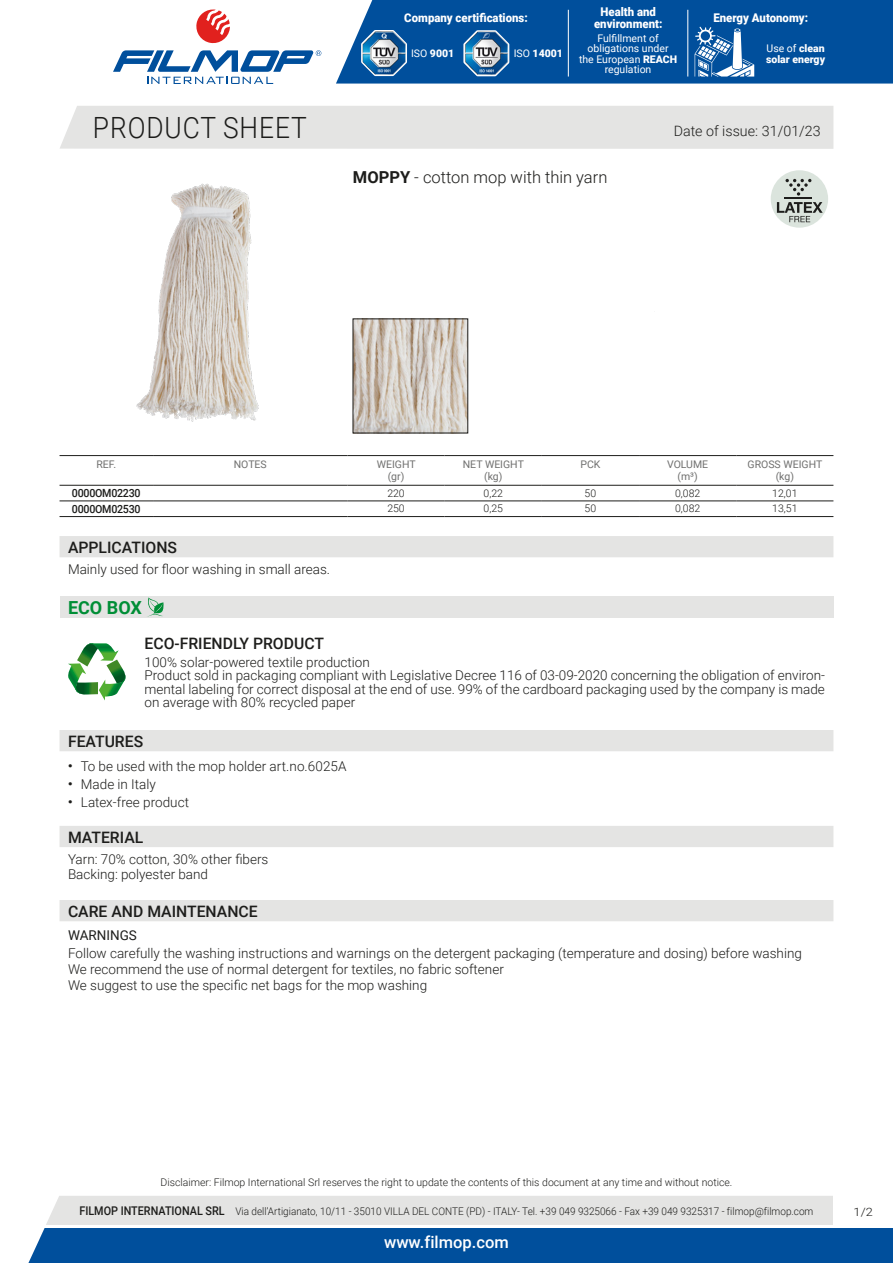
<style>
.page{position:relative;width:893px;height:1263px;background:#fff}
.page>*{position:absolute;margin:0;border:0;box-sizing:border-box;transform-origin:0 0}
.t1{font:300 29.25px "Roboto";letter-spacing:.035em;color:#1d1d1b;scale:.9 1}
.t2{font:700 18px "Roboto";color:#008e36}
.t3{font:300 16.5px "Roboto";color:#1d1d1b}
.t4{font:500 16.5px "Roboto";color:#fff}
.t5{font:500 15.75px "Roboto";color:#1d1d1b}
.t6{font:300 14.25px "Roboto";color:#1d1d1b}
.t7{font:300 13.5px/13.5px "Roboto";color:#1d1d1b}
.t8{font:13.5px "Roboto";color:#1d1d1b}
.t9{font:900 12px/12px "Roboto";color:#fff;text-align:center;scale:.95 1}
.t10{font:300 11.55px "Roboto";color:#1d1d1b;scale:1.11 1}
.t11{font:500 11.25px "Roboto";letter-spacing:-.025em;color:#1d1d1b;scale:.95 1}
.t12{font:300 10.5px "Roboto";color:#1d1d1b}
.t13{font:300 10.5px "Roboto";color:#1d1d1b;scale:.95 1}
.t14{font:10.5px/12px "Roboto";color:#70706f;text-align:center}
.t15{font:10.5px/10.5px "Roboto";color:#fff;text-align:center}
.t16{font:900 10.5px/10.5px "Roboto";color:#fff}
.s1{font-weight:400}
.s2{font-weight:900}
.s3{font-weight:700}
.s4{font-weight:500;font-size:12px}
</style>
<div class="page">
<svg style="left:28px;top:1196px;width:865px;height:67px;background:#6793bc"></svg>
<div style="left:60px;top:106px;width:773px;height:43px;background:#e4e4e3"></div>
<svg style="left:196px;top:10px;width:34px;height:34px"></svg>
<svg style="left:113px;top:50px;width:208px;height:34px"></svg>
<div style="left:336px;top:0;width:557px;height:84px;background:#004f9c"></div>
<svg style="left:462px;top:28px;width:49px;height:50px"></svg>
<img style="left:465px;top:32px;width:43px;height:43px">
<svg style="left:360px;top:28px;width:48px;height:49px"></svg>
<img style="left:362px;top:31px;width:44px;height:44px">
<hr style="left:568px;top:10px;width:1px;height:67px;background:#fff">
<hr style="left:688px;top:10px;width:1px;height:67px;background:#fff">
<svg style="left:695px;top:27px;width:59px;height:50px"></svg>
<img style="left:136px;top:183px;width:123px;height:239px">
<div style="left:771px;top:170px;width:57px;height:58px;background:#dbe4dd;border-radius:50%"></div>
<svg style="left:777px;top:202px;width:46px;height:20px"></svg>
<hr style="left:785px;top:197px;width:27px;height:2px;background:#1d1d1b">
<svg style="left:785px;top:179px;width:26px;height:17px"></svg>
<img style="left:355px;top:321px;width:111px;height:110px">
<hr style="left:60px;top:455px;width:93px;height:1px;background:#1d1d1b">
<hr style="left:60px;top:485px;width:93px;height:1px;background:#1d1d1b">
<hr style="left:153px;top:455px;width:194px;height:1px;background:#1d1d1b">
<hr style="left:153px;top:485px;width:194px;height:1px;background:#1d1d1b">
<hr style="left:347px;top:455px;width:98px;height:1px;background:#1d1d1b">
<hr style="left:347px;top:485px;width:98px;height:1px;background:#1d1d1b">
<hr style="left:445px;top:455px;width:97px;height:1px;background:#1d1d1b">
<hr style="left:445px;top:485px;width:97px;height:1px;background:#1d1d1b">
<hr style="left:542px;top:455px;width:97px;height:1px;background:#1d1d1b">
<hr style="left:542px;top:485px;width:97px;height:1px;background:#1d1d1b">
<hr style="left:639px;top:455px;width:97px;height:1px;background:#1d1d1b">
<hr style="left:639px;top:485px;width:97px;height:1px;background:#1d1d1b">
<hr style="left:736px;top:455px;width:97px;height:1px;background:#1d1d1b">
<hr style="left:736px;top:485px;width:97px;height:1px;background:#1d1d1b">
<hr style="left:60px;top:501px;width:93px;height:1px;background:#1d1d1b">
<hr style="left:60px;top:516px;width:93px;height:1px;background:#1d1d1b">
<hr style="left:153px;top:501px;width:194px;height:1px;background:#1d1d1b">
<hr style="left:153px;top:516px;width:194px;height:1px;background:#1d1d1b">
<hr style="left:347px;top:501px;width:98px;height:1px;background:#1d1d1b">
<hr style="left:347px;top:516px;width:98px;height:1px;background:#1d1d1b">
<hr style="left:445px;top:501px;width:97px;height:1px;background:#1d1d1b">
<hr style="left:445px;top:516px;width:97px;height:1px;background:#1d1d1b">
<hr style="left:542px;top:501px;width:97px;height:1px;background:#1d1d1b">
<hr style="left:542px;top:516px;width:97px;height:1px;background:#1d1d1b">
<hr style="left:639px;top:501px;width:97px;height:1px;background:#1d1d1b">
<hr style="left:639px;top:516px;width:97px;height:1px;background:#1d1d1b">
<hr style="left:736px;top:501px;width:97px;height:1px;background:#1d1d1b">
<hr style="left:736px;top:516px;width:97px;height:1px;background:#1d1d1b">
<div style="left:60px;top:536px;width:773px;height:21px;background:#e4e4e3"></div>
<div style="left:60px;top:596px;width:773px;height:22px;background:#e4e4e3"></div>
<svg style="left:148px;top:597px;width:16px;height:19px"></svg>
<svg style="left:68px;top:643px;width:58px;height:57px"></svg>
<div style="left:60px;top:730px;width:773px;height:21px;background:#e4e4e3"></div>
<div style="left:60px;top:826px;width:773px;height:21px;background:#e4e4e3"></div>
<div style="left:60px;top:900px;width:773px;height:21px;background:#e4e4e3"></div>
<hr style="left:45px;top:1225px;width:848px;height:2px;background:#fff">
<div style="left:833px;top:1196px;width:60px;height:31px;background:#fff"></div>
<p class="t9" style="left:404px;top:11px;width:131px">Company certifications:</p>
<p class="t16" style="left:411px;top:48px;width:45px"><span class="s1">ISO</span> 9001</p>
<p class="t16" style="left:514px;top:48px;width:51px"><span class="s1">ISO</span> 14001</p>
<p class="t9" style="left:594px;top:5px;width:73px">Health and environment:</p>
<p class="t15" style="left:579px;top:32px;width:100px">Fulfillment of obligations under the European <span class="s2">REACH </span>regulation</p>
<p class="t9" style="left:713px;top:11px;width:101px">Energy Autonomy:</p>
<p class="t16" style="left:766px;top:43px;width:61px"><span class="s1">Use of</span> clean solar energy</p>
<h1 class="t1" style="left:93px;top:107px;width:239px">PRODUCT SHEET</h1>
<p class="t6" style="left:674px;top:121px;width:148px">Date of issue: 31/01/23</p>
<p class="t3" style="left:353px;top:165px;width:256px"><span class="s3">MOPPY</span> - cotton mop with thin yarn</p>
<p class="t14" style="left:96px;top:458px;width:21px">REF.</p>
<p class="t14" style="left:234px;top:458px;width:35px">NOTES</p>
<p class="t14" style="left:377px;top:458px;width:40px">WEIGHT (gr)</p>
<p class="t14" style="left:463px;top:458px;width:63px">NET WEIGHT (kg)</p>
<p class="t14" style="left:580px;top:458px;width:22px">PCK</p>
<p class="t14" style="left:667px;top:458px;width:43px">VOLUME (m³)</p>
<p class="t14" style="left:747px;top:458px;width:76px">GROSS WEIGHT (kg)</p>
<p class="t11" style="left:72px;top:485px;width:74px">0000OM02230</p>
<p class="t12" style="left:387px;top:486px;width:19px">220</p>
<p class="t12" style="left:483px;top:486px;width:21px">0,22</p>
<p class="t12" style="left:585px;top:486px;width:13px">50</p>
<p class="t12" style="left:675px;top:486px;width:27px">0,082</p>
<p class="t12" style="left:772px;top:486px;width:27px">12,01</p>
<p class="t11" style="left:72px;top:501px;width:74px">0000OM02530</p>
<p class="t12" style="left:387px;top:501px;width:19px">250</p>
<p class="t12" style="left:483px;top:501px;width:21px">0,25</p>
<p class="t12" style="left:585px;top:501px;width:13px">50</p>
<p class="t12" style="left:675px;top:501px;width:27px">0,082</p>
<p class="t12" style="left:772px;top:501px;width:27px">13,51</p>
<p class="t5" style="left:68px;top:536px;width:110px">APPLICATIONS</p>
<p class="t7" style="left:68px;top:562px;width:264px">Mainly used for floor washing in small areas.</p>
<h2 class="t2" style="left:68px;top:594px;width:75px">ECO BOX</h2>
<p class="t5" style="left:145px;top:632px;width:181px">ECO-FRIENDLY PRODUCT</p>
<p class="t7" style="left:145px;top:654px;width:682px">100% solar-powered textile production<br>Product sold in packaging compliant with Legislative Decree 116 of 03-09-2020 concerning the obligation of environ&shy;mental labeling for correct disposal at the end of use. 99% of the cardboard packaging used by the company is made on average with 80% recycled paper</p>
<p class="t5" style="left:68px;top:730px;width:77px">FEATURES</p>
<p class="t7" style="left:68px;top:759px;width:280px"><sup>•</sup> To be used with the mop holder art.no.6025A</p>
<p class="t7" style="left:68px;top:777px;width:89px"><sup>•</sup> Made in Italy</p>
<p class="t7" style="left:68px;top:795px;width:123px"><sup>•</sup> Latex-free product</p>
<p class="t5" style="left:68px;top:826px;width:77px">MATERIAL</p>
<p class="t7" style="left:68px;top:851px;width:202px;line-height:15px">Yarn: 70% cotton, 30% other fibers<br>Backing: polyester band</p>
<p class="t5" style="left:68px;top:900px;width:191px">CARE AND MAINTENANCE</p>
<p class="t8" style="left:68px;top:925px;width:70px">WARNINGS</p>
<p class="t7" style="left:68px;top:944px;width:735px;line-height:16.2px">Follow carefully the washing instructions and warnings on the detergent packaging (temperature and dosing) before washing<br>We recommend the use of normal detergent for textiles, no fabric softener<br>We suggest to use the specific net bags for the mop washing</p>
<p class="t12" style="left:160px;top:1175px;width:573px">Disclaimer: Filmop International Srl reserves the right to update the contents of this document at any time and without notice.</p>
<p class="t13" style="left:79px;top:1204px;width:774px"><span class="s4">FILMOP INTERNATIONAL SRL</span> Via dell’Artigianato, 10/11 - 35010 VILLA DEL CONTE (PD) - ITALY- Tel. +39 049 9325066 - Fax +39 049 9325317 - filmop@filmop.com</p>
<p class="t4" style="left:384px;top:1230px;width:126px">www.filmop.com</p>
<p class="t10" style="left:854px;top:1204px;width:19px">1/2</p>
</div>
